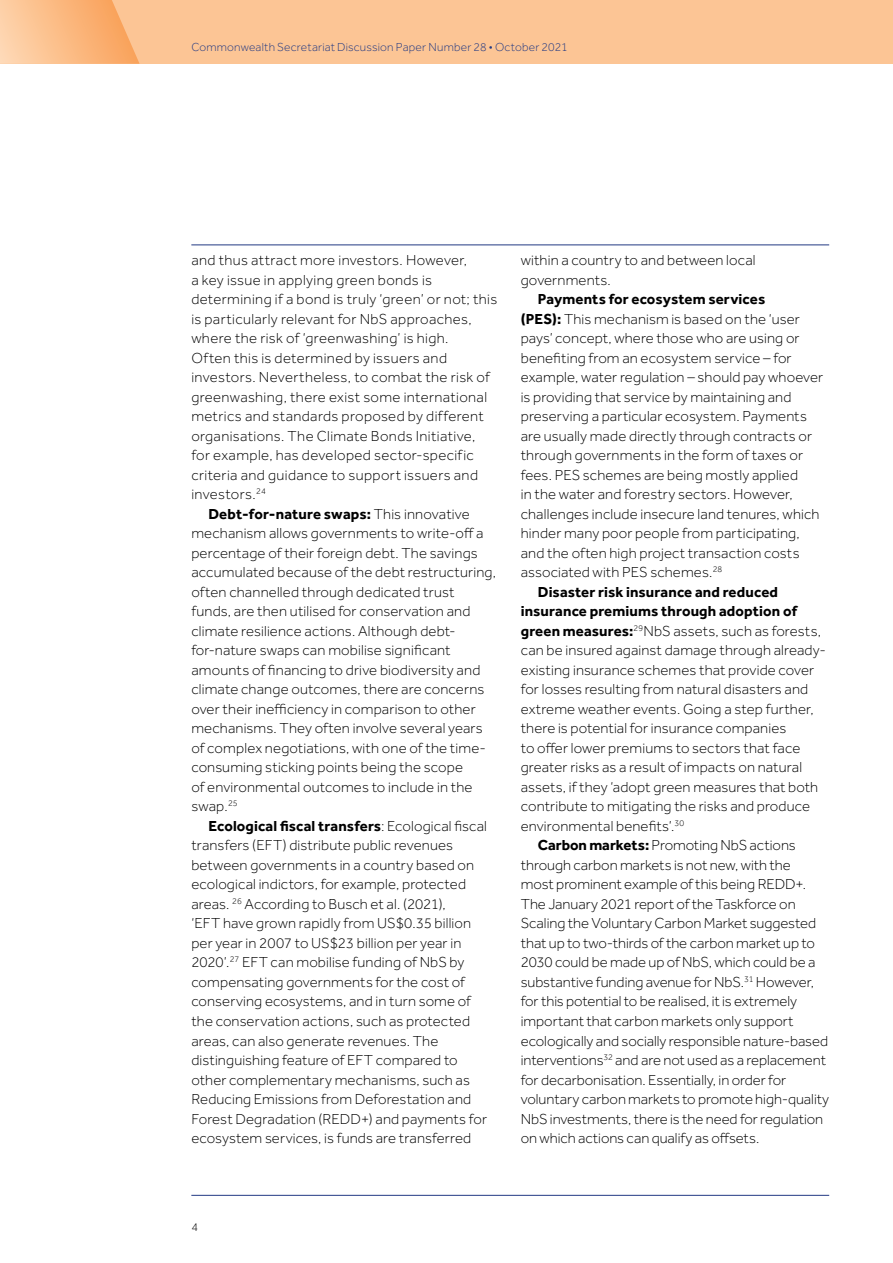
<style>
.page{position:relative;width:893px;height:1263px;background:#fff}
.page>*{position:absolute;margin:0;border:0;box-sizing:border-box;transform-origin:0 0}
.T1{font:300 15px/19.5px "Effra";letter-spacing:.01em;color:#000}
.t1{font:300 12px "Effra";letter-spacing:.015em;color:#223983}
.t2{font:300 12px "Effra";color:#000}
.s1{font-weight:700}
</style>
<div class="page">
<hr style="left:191px;top:1195px;width:638px;height:1px;background:#223983">
<hr style="left:191px;top:244px;width:638px;height:1px;background:#223983">
<div style="left:0;top:0;width:893px;height:64px;background:#fcc595"></div>
<svg style="left:0;top:0;width:140px;height:64px"></svg>
<p class="t1" style="left:191px;top:40px;width:378px">Commonwealth Secretariat Discussion Paper Number 28 • October 2021</p>
<p class="t1" style="left:480px;top:40px;width:68px">7 April 2021</p>
<p class="T1" style="left:191px;top:251px;width:307px">and thus attract more investors. However,<br>a key issue in applying green bonds is determining if a bond is truly ‘green’ or not; this is particularly relevant for NbS approaches, where the risk of ‘greenwashing’ is high.<br>Often this is determined by issuers and investors. Nevertheless, to combat the risk of greenwashing, there exist some international metrics and standards proposed by different organisations. The Climate Bonds Initiative, for example, has developed sector-specific criteria and guidance to support issuers and investors.<sup>24</sup></p>
<p class="T1" style="left:191px;top:504px;width:306px;text-indent:17px"><span class="s1">Debt-for-nature swaps:</span> This innovative mechanism allows governments to write-off a percentage of their foreign debt. The savings accumulated because of the debt restructuring, often channelled through dedicated trust funds, are then utilised for conservation and climate resilience actions. Although debt&shy;for-nature swaps can mobilise significant amounts of financing to drive biodiversity and climate change outcomes, there are concerns over their inefficiency in comparison to other mechanisms. They often involve several years of complex negotiations, with one of the time&shy;consuming sticking points being the scope<br>of environmental outcomes to include in the swap.<sup>25</sup></p>
<p class="T1" style="left:191px;top:816px;width:297px;text-indent:17px"><span class="s1">Ecological fiscal transfers</span>: Ecological fiscal transfers (EFT) distribute public revenues between governments in a country based on ecological indictors, for example, protected areas. <sup>26</sup> According to Busch et al. (2021),<br>‘EFT have grown rapidly from US$0.35 billion per year in 2007 to US$23 billion per year in 2020’.<sup>27</sup> EFT can mobilise funding of NbS by compensating governments for the cost of conserving ecosystems, and in turn some of the conservation actions, such as protected areas, can also generate revenues. The distinguishing feature of EFT compared to other complementary mechanisms, such as Reducing Emissions from Deforestation and Forest Degradation (REDD+) and payments for ecosystem services, is funds are transferred</p>
<p class="T1" style="left:521px;top:251px;width:236px">within a country to and between local governments.</p>
<p class="T1" style="left:521px;top:290px;width:304px;text-indent:17px"><span class="s1">Payments for ecosystem services<br>(PES):</span> This mechanism is based on the ‘user pays’ concept, where those who are using or benefiting from an ecosystem service – for example, water regulation – should pay whoever is providing that service by maintaining and preserving a particular ecosystem. Payments are usually made directly through contracts or through governments in the form of taxes or fees. PES schemes are being mostly applied<br>in the water and forestry sectors. However, challenges include insecure land tenures, which hinder many poor people from participating, and the often high project transaction costs associated with PES schemes.<sup>28</sup></p>
<p class="T1" style="left:521px;top:582px;width:307px;text-indent:17px"><span class="s1">Disaster risk insurance and reduced insurance premiums through adoption of green measures:</span><sup>29</sup>NbS assets, such as forests, can be insured against damage through already&shy;existing insurance schemes that provide cover for losses resulting from natural disasters and extreme weather events. Going a step further, there is potential for insurance companies<br>to offer lower premiums to sectors that face greater risks as a result of impacts on natural assets, if they ‘adopt green measures that both contribute to mitigating the risks and produce environmental benefits’.<sup>30</sup></p>
<p class="T1" style="left:521px;top:836px;width:310px;text-indent:17px"><span class="s1">Carbon markets:</span> Promoting NbS actions through carbon markets is not new, with the<br>most prominent example of this being REDD+.<br>The January 2021 report of the Taskforce on Scaling the Voluntary Carbon Market suggested that up to two-thirds of the carbon market up to 2030 could be made up of NbS, which could be a substantive funding avenue for NbS.<sup>31</sup> However, for this potential to be realised, it is extremely important that carbon markets only support ecologically and socially responsible nature-based interventions<sup>32</sup> and are not used as a replacement for decarbonisation. Essentially, in order for voluntary carbon markets to promote high-quality NbS investments, there is the need for regulation on which actions can qualify as offsets.</p>
<p class="t2" style="left:191px;top:1220px;width:8px">4</p>
</div>
